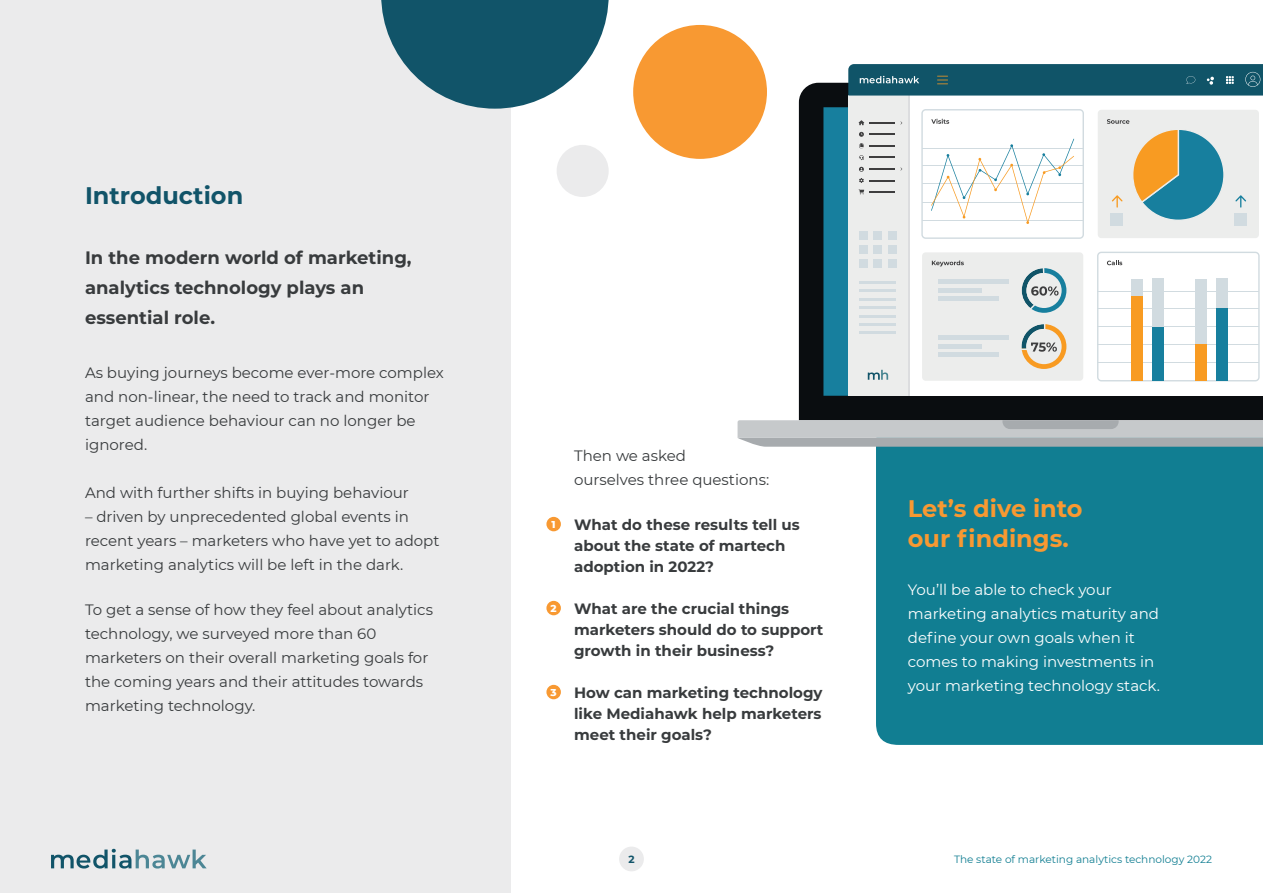
<style>
.page{position:relative;width:1263px;height:893px;background:#fff}
.page>*{position:absolute;margin:0;border:0;box-sizing:border-box;transform-origin:0 0}
.t1{font:700 24px/30px "Montserrat";color:#f89932}
.t2{font:700 24px "Montserrat";color:#115469}
.t3{font:700 18px/30px "Montserrat";color:#383b3d}
.t4{font:15px/24px "Montserrat";color:#383b3d}
.t5{font:700 15px/21px "Montserrat";color:#383b3d}
.t6{font:15px/24px "Montserrat";color:#fff}
.t7{font:10.5px "Montserrat";color:#117e92}
.t8{font:700 10.5px "Montserrat";color:#115469}
.t9{font:800 10.2px "Montserrat";color:#fff}
</style>
<div class="page">
<div style="left:0;top:0;width:510px;height:893px;background:#ebebec"></div>
<div style="left:619px;top:847px;width:25px;height:24px;background:#ebebec;border-radius:50%"></div>
<div style="left:876px;top:447px;width:387px;height:298px;background:#117e92"></div>
<svg style="left:51px;top:849px;width:156px;height:19px"></svg>
<svg style="left:381px;top:0;width:228px;height:109px"></svg>
<div style="left:633px;top:25px;width:134px;height:134px;background:#f89932;border-radius:50%"></div>
<div style="left:557px;top:145px;width:52px;height:52px;background:#ebebec;border-radius:50%"></div>
<div style="left:546px;top:517px;width:15px;height:14px;background:#f89932;border-radius:50%"></div>
<div style="left:546px;top:601px;width:15px;height:14px;background:#f89932;border-radius:50%"></div>
<div style="left:546px;top:685px;width:15px;height:14px;background:#f89932;border-radius:50%"></div>
<svg style="left:799px;top:83px;width:464px;height:337px;background:#0e2c36"></svg>
<svg style="left:737px;top:420px;width:526px;height:27px;background:#b8bdbf"></svg>
<div style="left:908px;top:96px;width:355px;height:300px;background:#fff"></div>
<hr style="left:908px;top:96px;width:2px;height:300px;background:#dcdddf">
<div style="left:848px;top:96px;width:60px;height:300px;background:#ecedec"></div>
<hr style="left:869px;top:122px;width:26px;height:2px;background:#3e3e3f">
<hr style="left:869px;top:145px;width:26px;height:2px;background:#3e3e3f">
<hr style="left:869px;top:168px;width:26px;height:2px;background:#3e3e3f">
<hr style="left:869px;top:191px;width:26px;height:2px;background:#3e3e3f">
<hr style="left:860px;top:332px;width:36px;height:2px;background:#d1dbe0">
<hr style="left:860px;top:323px;width:36px;height:3px;background:#d1dbe0">
<hr style="left:860px;top:315px;width:36px;height:2px;background:#d1dbe0">
<hr style="left:860px;top:306px;width:36px;height:3px;background:#d1dbe0">
<hr style="left:860px;top:298px;width:36px;height:3px;background:#d1dbe0">
<hr style="left:860px;top:289px;width:36px;height:3px;background:#d1dbe0">
<hr style="left:860px;top:281px;width:36px;height:3px;background:#d1dbe0">
<div style="left:860px;top:232px;width:8px;height:8px;background:#d1dbe0"></div>
<div style="left:874px;top:232px;width:8px;height:8px;background:#d1dbe0"></div>
<div style="left:888px;top:232px;width:8px;height:8px;background:#d1dbe0"></div>
<div style="left:860px;top:246px;width:8px;height:8px;background:#d1dbe0"></div>
<div style="left:874px;top:246px;width:8px;height:8px;background:#d1dbe0"></div>
<div style="left:888px;top:246px;width:8px;height:8px;background:#d1dbe0"></div>
<div style="left:860px;top:260px;width:8px;height:8px;background:#d1dbe0"></div>
<div style="left:874px;top:260px;width:8px;height:8px;background:#d1dbe0"></div>
<div style="left:888px;top:260px;width:8px;height:8px;background:#d1dbe0"></div>
<div style="left:1098px;top:110px;width:161px;height:128px;background:#ecedec;border-radius:4px"></div>
<div style="left:922px;top:252px;width:161px;height:129px;background:#ecedec;border-radius:4px"></div>
<hr style="left:938px;top:280px;width:70px;height:4px;background:#d1dbe0">
<hr style="left:938px;top:288px;width:44px;height:4px;background:#d1dbe0">
<hr style="left:938px;top:297px;width:61px;height:4px;background:#d1dbe0">
<svg style="left:868px;top:370px;width:20px;height:10px"></svg>
<svg style="left:848px;top:64px;width:415px;height:32px;background:#195a6d"></svg>
<svg style="left:859px;top:167px;width:5px;height:5px"></svg>
<svg style="left:859px;top:178px;width:36px;height:5px"></svg>
<svg style="left:859px;top:189px;width:5px;height:5px"></svg>
<svg style="left:859px;top:155px;width:36px;height:5px"></svg>
<svg style="left:859px;top:143px;width:4px;height:5px"></svg>
<svg style="left:859px;top:132px;width:36px;height:5px"></svg>
<svg style="left:859px;top:120px;width:5px;height:5px"></svg>
<svg style="left:1021px;top:268px;width:45px;height:45px"></svg>
<hr style="left:938px;top:336px;width:70px;height:4px;background:#d1dbe0">
<hr style="left:938px;top:344px;width:44px;height:4px;background:#d1dbe0">
<hr style="left:938px;top:353px;width:61px;height:4px;background:#d1dbe0">
<svg style="left:1021px;top:324px;width:45px;height:45px"></svg>
<svg style="left:921px;top:109px;width:163px;height:130px"></svg>
<svg style="left:932px;top:260px;width:32px;height:6px"></svg>
<svg style="left:1097px;top:252px;width:162px;height:129px"></svg>
<svg style="left:1235px;top:195px;width:11px;height:13px"></svg>
<div style="left:1234px;top:213px;width:13px;height:13px;background:#d1dbe0"></div>
<svg style="left:1107px;top:119px;width:117px;height:101px"></svg>
<div style="left:1110px;top:213px;width:13px;height:13px;background:#d1dbe0"></div>
<h1 class="t2" style="left:85px;top:185px;width:160px">Introduction</h1>
<p class="t3" style="left:85px;top:243px;width:328px">In the modern world of marketing, analytics technology plays an essential role.</p>
<p class="t4" style="left:85px;top:361px;width:360px">As buying journeys become ever-more complex and non-linear, the need to track and monitor target audience behaviour can no longer be ignored.</p>
<p class="t4" style="left:85px;top:481px;width:325px">And with further shifts in buying behaviour</p>
<p class="t4" style="left:85px;top:505px;width:356px">– driven by unprecedented global events in recent years – marketers who have yet to adopt marketing analytics will be left in the dark.</p>
<p class="t4" style="left:85px;top:598px;width:350px">To get a sense of how they feel about analytics technology, we surveyed more than 60 marketers on their overall marketing goals for the coming years and their attitudes towards marketing technology.</p>
<p class="t9" style="left:552px;top:520px;width:6px">1</p>
<p class="t9" style="left:551px;top:604px;width:8px">2</p>
<p class="t9" style="left:551px;top:688px;width:8px">3</p>
<p class="t4" style="left:574px;top:444px;width:197px">Then we asked<br>ourselves three questions:</p>
<p class="t5" style="left:574px;top:515px;width:227px">What do these results tell us about the state of martech adoption in 2022?</p>
<p class="t5" style="left:574px;top:599px;width:251px">What are the crucial things marketers should do to support growth in their business?</p>
<p class="t5" style="left:574px;top:683px;width:250px;text-align:justify">How can marketing technology like Mediahawk help marketers meet their goals?</p>
<p class="t8" style="left:628px;top:855px;width:8px">2</p>
<h1 class="t1" style="left:908px;top:495px;width:176px">Let’s dive into our findings.</h1>
<p class="t6" style="left:908px;top:578px;width:253px">You’ll be able to check your marketing analytics maturity and define your own goals when it comes to making investments in your marketing technology stack.</p>
<p class="t7" style="left:954px;top:854px;width:259px">The state of marketing analytics technology 2022</p>
</div>
